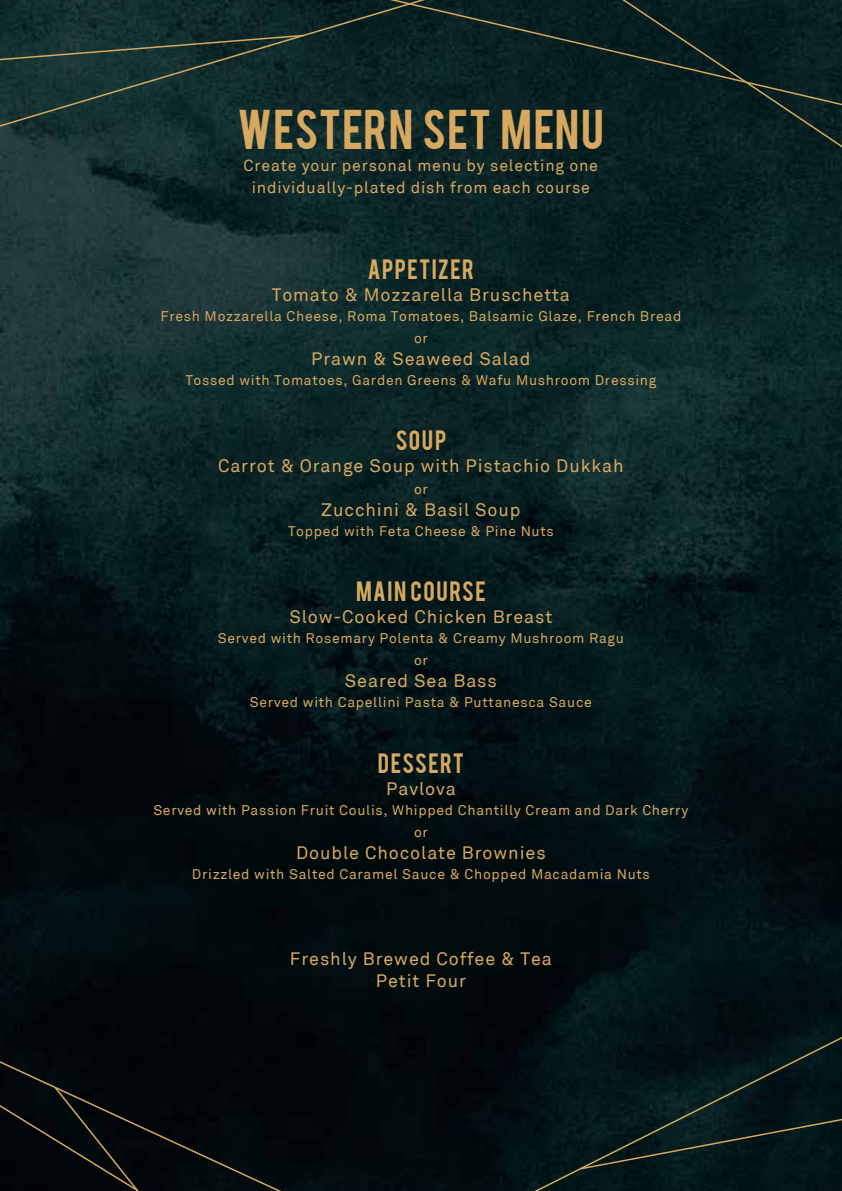
<style>
.page{position:relative;width:842px;height:1191px;background:#fff}
.page>*{position:absolute;margin:0;border:0;box-sizing:border-box;transform-origin:0 0}
.t1{font:44px "Bebas";letter-spacing:.025em;color:#d7a85f}
.t2{font:22px "Bebas";letter-spacing:.07em;color:#d7a85f}
.t3{font:22px "Bebas";letter-spacing:.05em;color:#d7a85f}
.t4{font:18px/22px "Akkurat";letter-spacing:.05em;color:#d7a85f;text-align:center}
.t5{font:16px/22px "Akkurat";letter-spacing:.05em;color:#d7a85f;text-align:center}
.t6{font:14px/22px "Akkurat";letter-spacing:.05em;color:#d7a85f;text-align:center}
</style>
<div class="page">
<img style="left:0;top:105px;width:842px;height:1086px">
<svg style="left:0;top:0;width:425px;height:127px;background:#122d2d"></svg>
<svg style="left:0;top:35px;width:304px;height:25px;background:#213833"></svg>
<svg style="left:390px;top:0;width:232px;height:105px;background:#0c2323"></svg>
<svg style="left:622px;top:0;width:220px;height:147px;background:#0b2122"></svg>
<svg style="left:534px;top:1036px;width:308px;height:155px;background:#05171a"></svg>
<svg style="left:580px;top:1118px;width:262px;height:51px;background:#0c1e1e"></svg>
<div style="left:0;top:1061px;width:281px;height:130px;background:#010509"></div>
<h1 class="t1" style="left:238px;top:97px;width:368px">WESTERN SET MENU</h1>
<p class="t5" style="left:244px;top:154px;width:356px">Create your personal menu by selecting one individually-plated dish from each course</p>
<h2 class="t2" style="left:368px;top:253px;width:107px">APPETIZER</h2>
<p class="t4" style="left:272px;top:284px;width:300px">Tomato &amp; Mozzarella Bruschetta</p>
<p class="t6" style="left:160px;top:305px;width:522px">Fresh Mozzarella Cheese, Roma Tomatoes, Balsamic Glaze, French Bread or</p>
<p class="t4" style="left:311px;top:348px;width:221px">Prawn &amp; Seaweed Salad</p>
<p class="t6" style="left:185px;top:369px;width:472px">Tossed with Tomatoes, Garden Greens &amp; Wafu Mushroom Dressing</p>
<h2 class="t2" style="left:396px;top:424px;width:52px">SOUP</h2>
<p class="t4" style="left:218px;top:455px;width:407px">Carrot &amp; Orange Soup with Pistachio Dukkah</p>
<p class="t6" style="left:414px;top:478px;width:15px">or</p>
<p class="t4" style="left:321px;top:499px;width:201px">Zucchini &amp; Basil Soup</p>
<p class="t6" style="left:288px;top:520px;width:267px">Topped with Feta Cheese &amp; Pine Nuts</p>
<h2 class="t2" style="left:356px;top:575px;width:131px">MAIN COURSE</h2>
<p class="t4" style="left:289px;top:606px;width:264px">Slow-Cooked Chicken Breast</p>
<p class="t6" style="left:218px;top:628px;width:408px">Served with Rosemary Polenta &amp; Creamy Mushroom Ragu or</p>
<p class="t4" style="left:345px;top:670px;width:153px">Seared Sea Bass</p>
<p class="t6" style="left:250px;top:692px;width:343px">Served with Capellini Pasta &amp; Puttanesca Sauce</p>
<h2 class="t3" style="left:378px;top:746px;width:87px">DESSERT</h2>
<p class="t4" style="left:386px;top:777px;width:71px">Pavlova</p>
<p class="t6" style="left:153px;top:799px;width:536px">Served with Passion Fruit Coulis, Whipped Chantilly Cream and Dark Cherry or</p>
<p class="t4" style="left:296px;top:841px;width:251px">Double Chocolate Brownies</p>
<p class="t6" style="left:192px;top:863px;width:459px">Drizzled with Salted Caramel Sauce &amp; Chopped Macadamia Nuts</p>
<p class="t4" style="left:290px;top:947px;width:263px">Freshly Brewed Coffee &amp; Tea<br>Petit Four</p>
</div>
